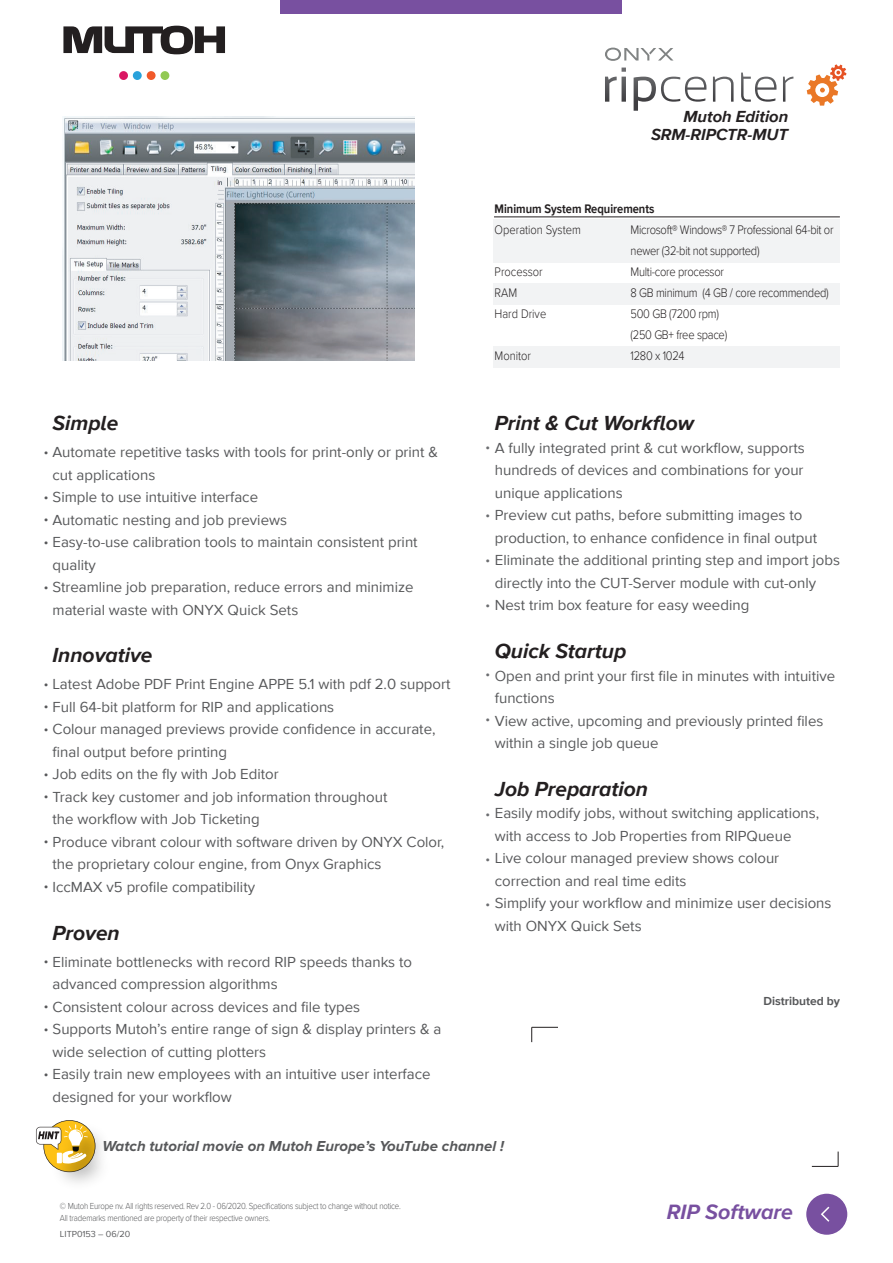
<style>
.page{position:relative;width:893px;height:1263px;background:#fff}
.page>*{position:absolute;margin:0;border:0;box-sizing:border-box;transform-origin:0 0}
.t1{font:italic 700 21.45px "Proxima Nova A";color:#7850a0}
.t2{font:italic 700 21px "Proxima Nova A";color:#231f20}
.t3{font:italic 700 16.5px/18px "Proxima Nova A";color:#231f20;text-align:right}
.t4{font:15px/22.5px "Proxima Nova";color:#57585a}
.t5{font:italic 700 15px "Proxima Nova";color:#57585a}
.t6{font:300 12.75px/21px "Proxima Nova";letter-spacing:-.025em;color:#231f20;scale:.87 1}
.t7{font:700 12.75px/21px "Proxima Nova";color:#231f20;scale:.87 1}
.t8{font:300 12.75px/21px "Proxima Nova";color:#231f20;scale:.87 1}
.t9{font:700 12px "Proxima Nova";color:#57585a}
.t10{font:300 9px/12px "Proxima Nova";letter-spacing:-.025em;color:#57585a;scale:.87 1}
.t11{font:9px "Proxima Nova";color:#57585a}
.s1{font-weight:300}
.s2{font-family:"Proxima Nova T";font-weight:100}
.s3{font-family:"Proxima Nova T";font-weight:100;color:#6c6d70}
</style>
<div class="page">
<div style="left:805px;top:1193px;width:43px;height:42px;background:#7850a0;border-radius:50%"></div>
<div style="left:805px;top:1192px;width:44px;height:44px;border:2px solid #fff;border-radius:50%"></div>
<svg style="left:821px;top:1206px;width:9px;height:16px"></svg>
<svg style="left:63px;top:26px;width:162px;height:28px"></svg>
<div style="left:119px;top:71px;width:9px;height:9px;background:#da1763;border-radius:50%"></div>
<div style="left:147px;top:71px;width:9px;height:9px;background:#f1592a;border-radius:50%"></div>
<div style="left:133px;top:71px;width:9px;height:9px;background:#29a2db;border-radius:50%"></div>
<div style="left:160px;top:71px;width:9px;height:9px;background:#92c953;border-radius:50%"></div>
<svg style="left:605px;top:48px;width:68px;height:13px"></svg>
<svg style="left:807px;top:64px;width:39px;height:42px"></svg>
<svg style="left:605px;top:68px;width:21px;height:34px"></svg>
<svg style="left:634px;top:77px;width:72px;height:34px"></svg>
<svg style="left:713px;top:77px;width:21px;height:25px"></svg>
<svg style="left:741px;top:73px;width:35px;height:29px"></svg>
<svg style="left:783px;top:77px;width:10px;height:25px"></svg>
<div style="left:281px;top:0;width:341px;height:14px;background:#7850a0"></div>
<div style="left:494px;top:347px;width:346px;height:21px;background:#f2f3f4"></div>
<div style="left:494px;top:220px;width:346px;height:43px;background:#f2f3f4"></div>
<div style="left:494px;top:283px;width:346px;height:22px;background:#f2f3f4"></div>
<hr style="left:494px;top:217px;width:346px;height:1px;background:#231f20">
<svg style="left:812px;top:1151px;width:27px;height:16px"></svg>
<svg style="left:531px;top:1027px;width:27px;height:15px"></svg>
<img style="left:62px;top:117px;width:352px;height:243px">
<img style="left:61px;top:1138px;width:41px;height:45px">
<svg style="left:36px;top:1120px;width:59px;height:52px"></svg>
<p class="t3" style="left:651px;top:107px;width:139px">Mutoh Edition<br>SRM-RIPCTR-MUT</p>
<p class="t7" style="left:495px;top:198px;width:185px">Minimum System Requirements<br><span class="s1">Operation System</span></p>
<p class="t8" style="left:495px;top:261px;width:61px">Processor<br>RAM<br>Hard Drive</p>
<p class="t8" style="left:495px;top:345px;width:43px">Monitor</p>
<p class="t6" style="left:631px;top:219px;width:235px">Microsoft® Windows® 7 Professional 64-bit or newer (32-bit not supported)<br>Multi-core processor<br>8 GB minimum (4 GB / core recommended)<br>500 GB (7200 rpm)<br>(250 GB+ free space)<br>1280 x 1024</p>
<p class="t2" style="left:53px;top:407px;width:67px">Simple</p>
<p class="t4" style="left:53px;top:440px;width:387px;text-indent:-9px"><span class="s2">•</span> Automate repetitive tasks with tools for print-only or print &amp; cut applications</p>
<p class="t4" style="left:44px;top:485px;width:216px"><span class="s2">•</span> Simple to use intuitive interface</p>
<p class="t4" style="left:44px;top:508px;width:245px"><span class="s2">•</span> Automatic nesting and job previews</p>
<p class="t4" style="left:53px;top:530px;width:367px;text-indent:-9px"><span class="s2">•</span> Easy-to-use calibration tools to maintain consistent print quality</p>
<p class="t4" style="left:53px;top:575px;width:363px;text-indent:-9px"><span class="s2">•</span> Streamline job preparation, reduce errors and minimize material waste with ONYX Quick Sets</p>
<p class="t2" style="left:53px;top:640px;width:102px">Innovative</p>
<p class="t4" style="left:44px;top:672px;width:408px"><span class="s2">•</span> Latest Adobe PDF Print Engine APPE 5.1 with pdf 2.0 support</p>
<p class="t4" style="left:44px;top:695px;width:292px"><span class="s2">•</span> Full 64-bit platform for RIP and applications</p>
<p class="t4" style="left:53px;top:717px;width:384px;text-indent:-9px"><span class="s2">•</span> Colour managed previews provide confidence in accurate, final output before printing</p>
<p class="t4" style="left:44px;top:762px;width:237px"><span class="s2">•</span> Job edits on the fly with Job Editor</p>
<p class="t4" style="left:53px;top:785px;width:336px;text-indent:-9px"><span class="s2">•</span> Track key customer and job information throughout the workflow with Job Ticketing</p>
<p class="t4" style="left:53px;top:830px;width:393px;text-indent:-9px"><span class="s2">•</span> Produce vibrant colour with software driven by ONYX Color, the proprietary colour engine, from Onyx Graphics</p>
<p class="t4" style="left:44px;top:875px;width:213px"><span class="s2">•</span> IccMAX v5 profile compatibility</p>
<p class="t2" style="left:53px;top:917px;width:69px">Proven</p>
<p class="t4" style="left:53px;top:950px;width:361px;text-indent:-9px"><span class="s2">•</span> Eliminate bottlenecks with record RIP speeds thanks to advanced compression algorithms</p>
<p class="t4" style="left:44px;top:995px;width:318px"><span class="s2">•</span> Consistent colour across devices and file types</p>
<p class="t4" style="left:53px;top:1017px;width:390px;text-indent:-9px"><span class="s2">•</span> Supports Mutoh’s entire range of sign &amp; display printers &amp; a wide selection of cutting plotters</p>
<p class="t4" style="left:53px;top:1062px;width:380px;text-indent:-9px"><span class="s2">•</span> Easily train new employees with an intuitive user interface designed for your workflow</p>
<p class="t5" style="left:102px;top:1139px;width:403px">Watch tutorial movie on Mutoh Europe’s YouTube channel !</p>
<p class="t2" style="left:495px;top:408px;width:201px">Print &amp; Cut Workflow</p>
<p class="t4" style="left:495px;top:458px;width:310px">hundreds of devices and combinations for your unique applications</p>
<p class="t4" style="left:495px;top:526px;width:324px">production, to enhance confidence in final output</p>
<p class="t4" style="left:495px;top:571px;width:323px">directly into the CUT-Server module with cut-only</p>
<p class="t4" style="left:485px;top:436px;width:321px"><span class="s3">•</span> A fully integrated print &amp; cut workflow, supports</p>
<p class="t4" style="left:485px;top:503px;width:319px"><span class="s3">•</span> Preview cut paths, before submitting images to</p>
<p class="t4" style="left:485px;top:548px;width:356px"><span class="s3">•</span> Eliminate the additional printing step and import jobs</p>
<p class="t4" style="left:485px;top:593px;width:266px"><span class="s3">•</span> Nest trim box feature for easy weeding</p>
<p class="t2" style="left:495px;top:635px;width:133px">Quick Startup</p>
<p class="t4" style="left:495px;top:664px;width:342px;text-indent:-10px"><span class="s3">•</span> Open and print your first file in minutes with intuitive functions</p>
<p class="t4" style="left:495px;top:709px;width:330px;text-indent:-10px"><span class="s3">•</span> View active, upcoming and previously printed files within a single job queue</p>
<p class="t2" style="left:495px;top:773px;width:155px">Job Preparation</p>
<p class="t4" style="left:495px;top:801px;width:326px;text-indent:-10px"><span class="s3">•</span> Easily modify jobs, without switching applications, with access to Job Properties from RIPQueue</p>
<p class="t4" style="left:495px;top:846px;width:286px;text-indent:-10px"><span class="s3">•</span> Live colour managed preview shows colour correction and real time edits</p>
<p class="t4" style="left:495px;top:891px;width:338px;text-indent:-10px"><span class="s3">•</span> Simplify your workflow and minimize user decisions with ONYX Quick Sets</p>
<p class="t9" style="left:763px;top:992px;width:78px">Distributed by</p>
<p class="t10" style="left:60px;top:1199px;width:393px">© Mutoh Europe nv. All rights reserved. Rev 2.0 - 06/2020. Specifications subject to change without notice.<br>All trademarks mentioned are property of their respective owners.</p>
<p class="t11" style="left:60px;top:1227px;width:72px">LITP0153 – 06/20</p>
<p class="t1" style="left:667px;top:1196px;width:128px">RIP Software</p>
</div>
